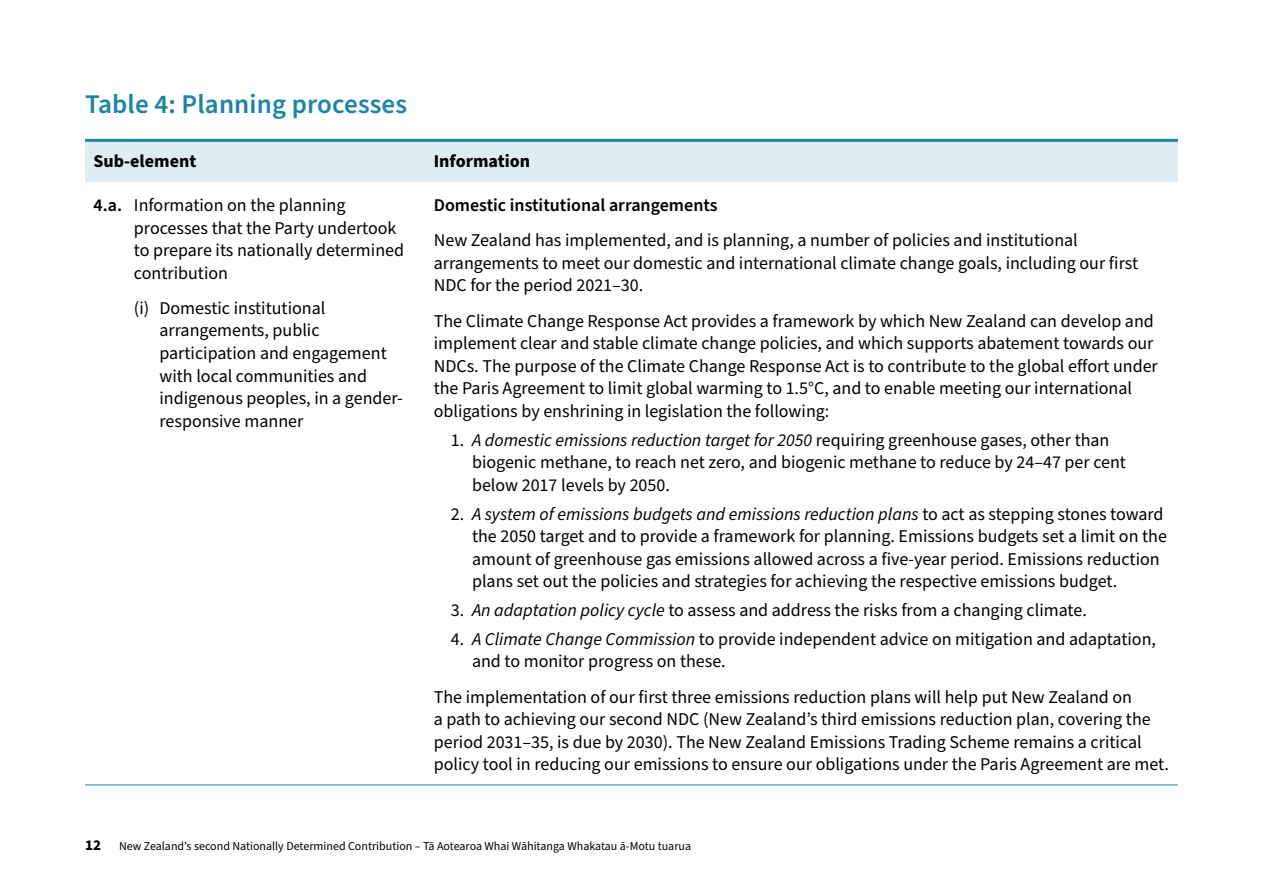
<style>
.page{position:relative;width:1263px;height:893px;background:#fff}
.page>*{position:absolute;margin:0;border:0;box-sizing:border-box;transform-origin:0 0}
.H2{font:600 27px "Source Sans Pro";letter-spacing:.005em;color:#1f85a3}
.Body_table{font:18px/22.5px "Source Sans Pro";color:#000}
.Body_table__i{font:18px/22.5px "Source Sans Pro";color:#000}
.Body_table-2{font:600 18px "Source Sans Pro";color:#000}
.H3_table{font:700 18px "Source Sans Pro";color:#000}
.t1{font:12px "Source Sans Pro";color:#000}
.s1{font-style:italic}
.s2{font-weight:700;font-size:15px}
</style>
<div class="page">
<div style="left:85px;top:142px;width:1093px;height:40px;background:#ddedf1"></div>
<hr style="left:85px;top:139px;width:49px;height:3px;background:#1f85a3">
<hr style="left:134px;top:139px;width:287px;height:3px;background:#1f85a3">
<hr style="left:421px;top:139px;width:757px;height:3px;background:#1f85a3">
<hr style="left:85px;top:784px;width:49px;height:1px;background:#1f85a3">
<hr style="left:134px;top:784px;width:287px;height:1px;background:#1f85a3">
<hr style="left:421px;top:784px;width:757px;height:1px;background:#1f85a3">
<h3 class="H2" style="left:85px;top:86px;width:324px">Table 4: Planning processes</h3>
<h3 class="H3_table" style="left:94px;top:149px;width:104px">Sub-element</h3>
<h3 class="H3_table" style="left:434px;top:149px;width:98px">Information</h3>
<p class="Body_table-2" style="left:94px;top:193px;width:30px">4.a.</p>
<p class="Body_table" style="left:134px;top:195px;width:272px">Information on the planning processes that the Party undertook to prepare its nationally determined contribution</p>
<p class="Body_table__i" style="left:159px;top:297px;width:245px;text-indent:-26px">(i) Domestic institutional arrangements, public participation and engagement with local communities and indigenous peoples, in a gender&shy;responsive manner</p>
<p class="Body_table-2" style="left:434px;top:193px;width:285px">Domestic institutional arrangements</p>
<p class="Body_table" style="left:434px;top:230px;width:706px">New Zealand has implemented, and is planning, a number of policies and institutional arrangements to meet our domestic and international climate change goals, including our first<br>NDC for the period 2021–30.</p>
<p class="Body_table" style="left:434px;top:310px;width:726px">The Climate Change Response Act provides a framework by which New Zealand can develop and implement clear and stable climate change policies, and which supports abatement towards our NDCs. The purpose of the Climate Change Response Act is to contribute to the global effort under the Paris Agreement to limit global warming to 1.5°C, and to enable meeting our international obligations by enshrining in legislation the following:</p>
<p class="Body_table" style="left:472px;top:429px;width:655px;text-indent:-21px">1. <span class="s1">A domestic emissions reduction target for 2050</span> requiring greenhouse gases, other than biogenic methane, to reach net zero, and biogenic methane to reduce by 24–47 per cent below 2017 levels by 2050.</p>
<p class="Body_table" style="left:472px;top:503px;width:696px;text-indent:-21px">2. <span class="s1">A system of emissions budgets and emissions reduction plans</span> to act as stepping stones toward the 2050 target and to provide a framework for planning. Emissions budgets set a limit on the amount of greenhouse gas emissions allowed across a five-year period. Emissions reduction plans set out the policies and strategies for achieving the respective emissions budget.</p>
<p class="Body_table" style="left:451px;top:599px;width:638px">3. <span class="s1">An adaptation policy cycle</span> to assess and address the risks from a changing climate.</p>
<p class="Body_table" style="left:472px;top:628px;width:685px;text-indent:-21px">4. <span class="s1">A Climate Change Commission</span> to provide independent advice on mitigation and adaptation, and to monitor progress on these.</p>
<p class="Body_table" style="left:434px;top:686px;width:737px">The implementation of our first three emissions reduction plans will help put New Zealand on<br>a path to achieving our second NDC (New Zealand’s third emissions reduction plan, covering the period 2031–35, is due by 2030). The New Zealand Emissions Trading Scheme remains a critical policy tool in reducing our emissions to ensure our obligations under the Paris Agreement are met.</p>
<p class="t1" style="left:85px;top:838px;width:607px"><span class="s2">12</span> New Zealand’s second Nationally Determined Contribution – Tā Aotearoa Whai Wāhitanga Whakatau ā-Motu tuarua</p>
</div>
